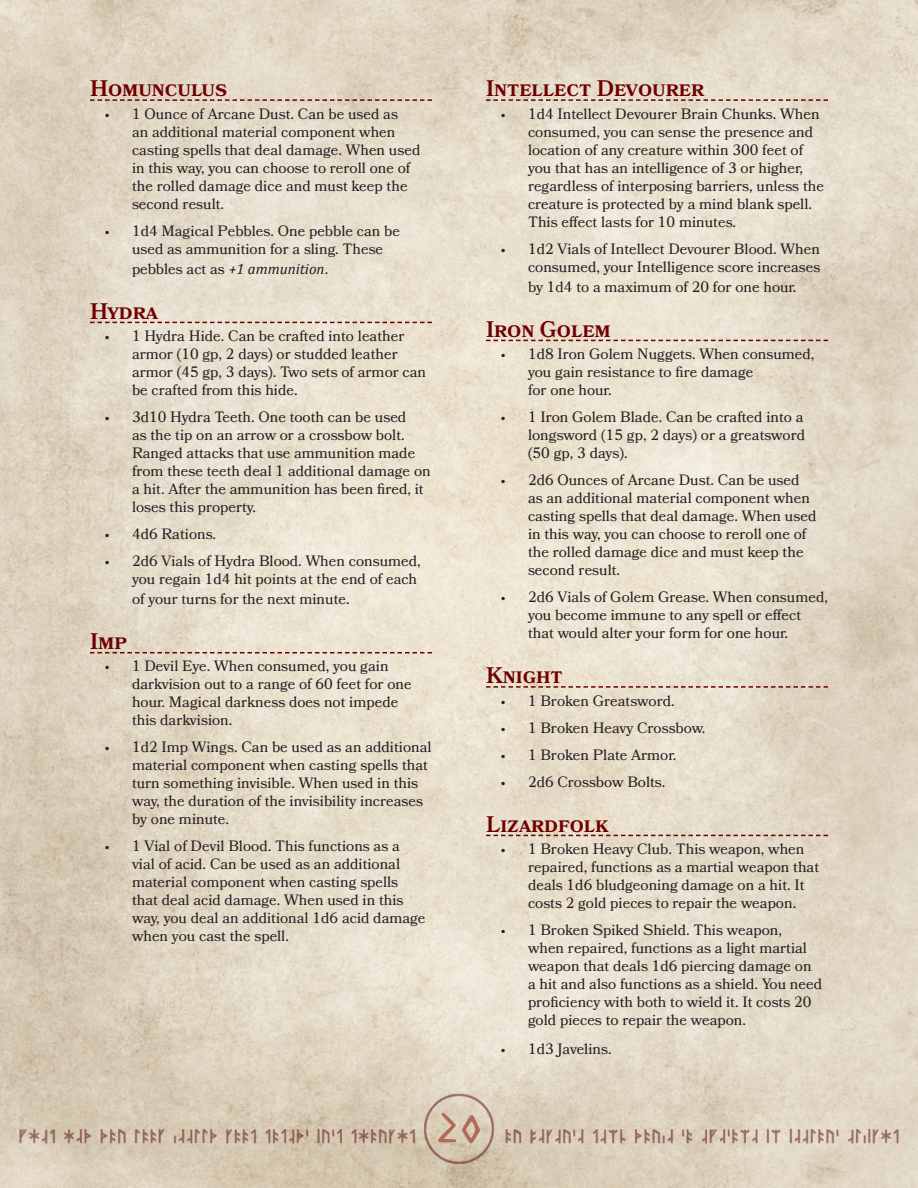
<style>
.page{position:relative;width:918px;height:1188px;background:#fff}
.page>*{position:absolute;margin:0;border:0;box-sizing:border-box;transform-origin:0 0}
.t1{font:54px "Younger Futhark Short Twig Mad";color:#b16c58}
.Header{font:600 22.5px "Bookmania";color:#6f0000}
.t2{font:15px/18px "Bookmania";color:#231f20}
.s1{font-family:"Cambria";font-style:italic}
</style>
<div class="page">
<img style="left:0;top:0;width:918px;height:1188px">
<img style="left:0;top:976px;width:918px;height:192px">
<svg style="left:90px;top:99px;width:342px;height:2px"></svg>
<svg style="left:90px;top:322px;width:342px;height:1px"></svg>
<svg style="left:90px;top:652px;width:342px;height:1px"></svg>
<svg style="left:486px;top:99px;width:342px;height:2px"></svg>
<svg style="left:486px;top:340px;width:342px;height:1px"></svg>
<svg style="left:486px;top:686px;width:342px;height:2px"></svg>
<svg style="left:486px;top:835px;width:342px;height:1px"></svg>
<p class="Header" style="left:90px;top:75px;width:139px">Homunculus</p>
<p class="t2" style="left:132px;top:105px;width:290px;text-indent:-27px">• 1 Ounce of Arcane Dust. Can be used as<br>an additional material component when casting spells that deal damage. When used in this way, you can choose to reroll one of the rolled damage dice and must keep the second result.</p>
<p class="t2" style="left:132px;top:222px;width:270px;text-indent:-27px">• 1d4 Magical Pebbles. One pebble can be used as ammunition for a sling. These</p>
<p class="t2" style="left:132px;top:260px;width:198px">pebbles act as <span class="s1">+1 ammunition</span>.</p>
<p class="Header" style="left:90px;top:298px;width:69px">Hydra</p>
<p class="t2" style="left:132px;top:327px;width:296px;text-indent:-27px">• 1 Hydra Hide. Can be crafted into leather armor (10 gp, 2 days) or studded leather armor (45 gp, 3 days). Two sets of armor can be crafted from this hide.</p>
<p class="t2" style="left:132px;top:408px;width:300px;text-indent:-27px">• 3d10 Hydra Teeth. One tooth can be used<br>as the tip on an arrow or a crossbow bolt.<br>Ranged attacks that use ammunition made from these teeth deal 1 additional damage on a hit. After the ammunition has been fired, it loses this property.</p>
<p class="t2" style="left:105px;top:525px;width:113px">• 4d6 Rations.</p>
<p class="t2" style="left:105px;top:552px;width:317px;text-align:right">• 2d6 Vials of Hydra Blood. When consumed, you regain 1d4 hit points at the end of each</p>
<p class="t2" style="left:132px;top:590px;width:219px">of your turns for the next minute.</p>
<p class="Header" style="left:90px;top:628px;width:39px">Imp</p>
<p class="t2" style="left:132px;top:657px;width:281px;text-indent:-27px">• 1 Devil Eye. When consumed, you gain darkvision out to a range of 60 feet for one hour. Magical darkness does not impede this darkvision.</p>
<p class="t2" style="left:132px;top:738px;width:301px;text-indent:-27px">• 1d2 Imp Wings. Can be used as an additional material component when casting spells that turn something invisible. When used in this way, the duration of the invisibility increases by one minute.</p>
<p class="t2" style="left:132px;top:837px;width:295px;text-indent:-27px">• 1 Vial of Devil Blood. This functions as a vial of acid. Can be used as an additional material component when casting spells that deal acid damage. When used in this way, you deal an additional 1d6 acid damage when you cast the spell.</p>
<p class="Header" style="left:486px;top:75px;width:220px">Intellect Devourer</p>
<p class="t2" style="left:528px;top:105px;width:298px;text-indent:-27px">• 1d4 Intellect Devourer Brain Chunks. When consumed, you can sense the presence and location of any creature within 300 feet of you that has an intelligence of 3 or higher, regardless of interposing barriers, unless the creature is protected by a mind blank spell.<br>This effect lasts for 10 minutes.</p>
<p class="t2" style="left:501px;top:240px;width:321px;text-align:right">• 1d2 Vials of Intellect Devourer Blood. When consumed, your Intelligence score increases</p>
<p class="t2" style="left:528px;top:278px;width:270px">by 1d4 to a maximum of 20 for one hour.</p>
<p class="Header" style="left:486px;top:316px;width:126px">Iron Golem</p>
<p class="t2" style="left:528px;top:345px;width:288px;text-indent:-27px">• 1d8 Iron Golem Nuggets. When consumed, you gain resistance to fire damage<br>for one hour.</p>
<p class="t2" style="left:528px;top:408px;width:279px;text-align:justify;text-indent:-27px">• 1 Iron Golem Blade. Can be crafted into a longsword (15 gp, 2 days) or a greatsword (50 gp, 3 days).</p>
<p class="t2" style="left:528px;top:471px;width:290px;text-indent:-27px">• 2d6 Ounces of Arcane Dust. Can be used as an additional material component when casting spells that deal damage. When used in this way, you can choose to reroll one of the rolled damage dice and must keep the second result.</p>
<p class="t2" style="left:528px;top:588px;width:301px;text-indent:-27px">• 2d6 Vials of Golem Grease. When consumed, you become immune to any spell or effect that would alter your form for one hour.</p>
<p class="Header" style="left:486px;top:662px;width:78px">Knight</p>
<p class="t2" style="left:501px;top:692px;width:175px">• 1 Broken Greatsword.</p>
<p class="t2" style="left:501px;top:719px;width:206px">• 1 Broken Heavy Crossbow.</p>
<p class="t2" style="left:501px;top:746px;width:177px">• 1 Broken Plate Armor.</p>
<p class="t2" style="left:501px;top:773px;width:166px">• 2d6 Crossbow Bolts.</p>
<p class="Header" style="left:486px;top:811px;width:124px">Lizardfolk</p>
<p class="t2" style="left:528px;top:840px;width:293px;text-indent:-27px">• 1 Broken Heavy Club. This weapon, when repaired, functions as a martial weapon that deals 1d6 bludgeoning damage on a hit. It costs 2 gold pieces to repair the weapon.</p>
<p class="t2" style="left:528px;top:921px;width:296px;text-indent:-27px">• 1 Broken Spiked Shield. This weapon,<br>when repaired, functions as a light martial weapon that deals 1d6 piercing damage on a hit and also functions as a shield. You need proficiency with both to wield it. It costs 20 gold pieces to repair the weapon.</p>
<p class="t2" style="left:501px;top:1040px;width:112px">• 1d3 Javelins.</p>
<h1 class="t1" style="left:435px;top:1098px;width:50px">20</h1>
</div>
